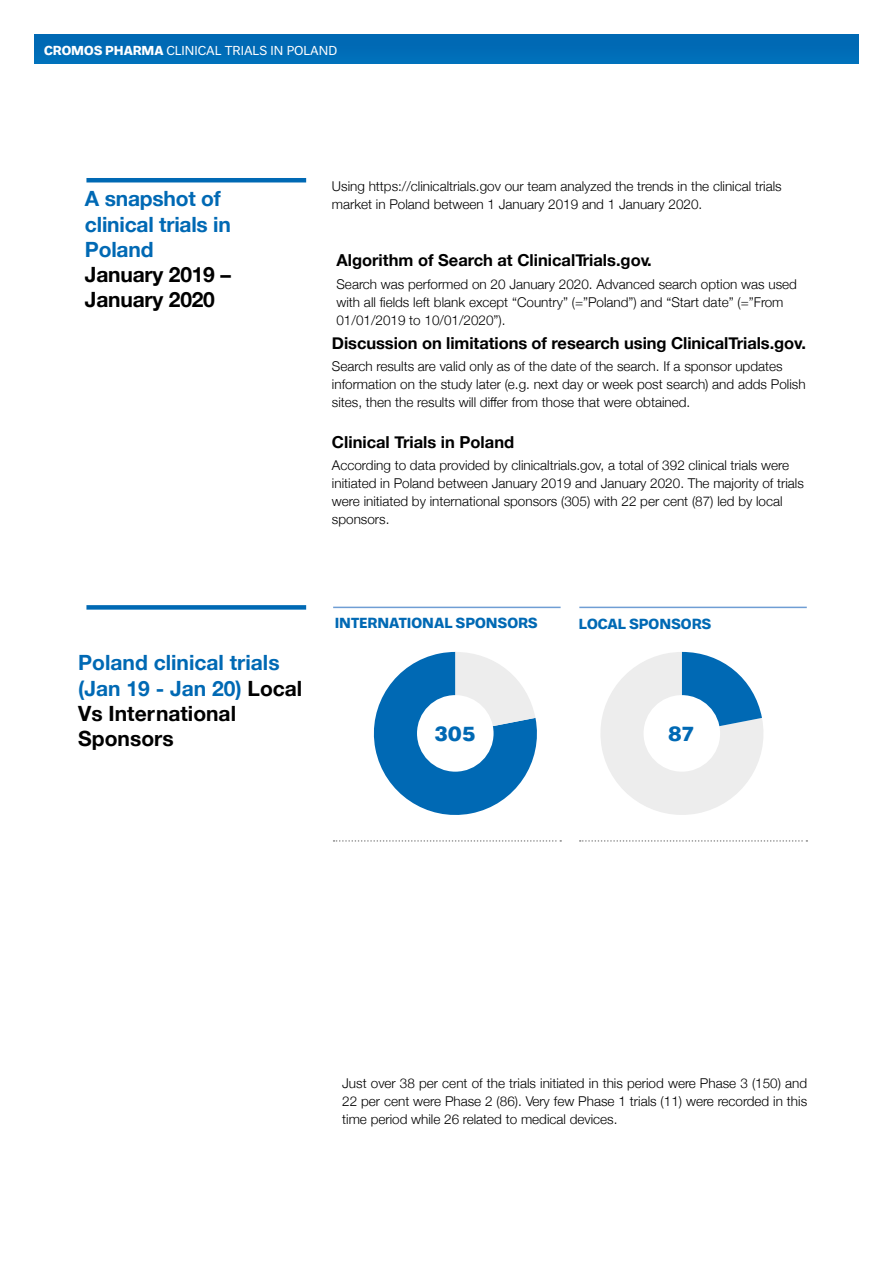
<style>
.page{position:relative;width:893px;height:1263px;background:#fff}
.page>*{position:absolute;margin:0;border:0;box-sizing:border-box;transform-origin:0 0}
.t1{font:700 21px/25.2px "Helvetica Neue";color:#0069b4}
.t2{font:700 21px/25.2px "Helvetica Neue";letter-spacing:-.01em;color:#000}
.t3{font:700 21px "Neutral BP";color:#0069b4}
.t4{font:700 16.5px "Helvetica Neue";letter-spacing:-.005em;color:#000}
.t5{font:300 13.5px/18px "Helvetica Neue";color:#000}
.t6{font:700 13.5px "Neutral BP";color:#0069b4}
.t7{font:12px "Neutral BP";color:#fff}
.s1{font-weight:700}
.s2{color:#000}
</style>
<div class="page">
<svg style="left:373px;top:652px;width:164px;height:163px"></svg>
<div style="left:417px;top:695px;width:77px;height:77px;background:#fff;border-radius:50%"></div>
<svg style="left:601px;top:652px;width:162px;height:163px"></svg>
<div style="left:644px;top:695px;width:76px;height:77px;background:#fff;border-radius:50%"></div>
<hr style="left:86px;top:178px;width:220px;height:4px;background:#0069b4">
<div style="left:86px;top:605px;width:220px;height:5px;background:#0069b4"></div>
<div style="left:34px;top:35px;width:825px;height:28px;background:#006ab5"></div>
<svg style="left:334px;top:840px;width:227px;height:2px"></svg>
<svg style="left:580px;top:840px;width:227px;height:2px"></svg>
<hr style="left:333px;top:607px;width:228px;height:1px;background:#6f9ed4">
<hr style="left:579px;top:607px;width:228px;height:1px;background:#6f9ed4">
<p class="t7" style="left:44px;top:41px;width:295px"><span class="s1">CROMOS PHARMA</span> CLINICAL TRIALS IN POLAND</p>
<h1 class="t1" style="left:85px;top:187px;width:147px">A snapshot of clinical trials in<br>Poland</h1>
<h1 class="t2" style="left:85px;top:262px;width:147px">January 2019 –<br>January 2020</h1>
<p class="t5" style="left:332px;top:176px;width:451px">Using https://clinicaltrials.gov our team analyzed the trends in the clinical trials market in Poland between 1 January 2019 and 1 January 2020.</p>
<p class="t4" style="left:336px;top:250px;width:317px">Algorithm of Search at ClinicalTrials.gov.</p>
<p class="t5" style="left:336px;top:275px;width:462px">Search was performed on 20 January 2020. Advanced search option was used with all fields left blank except “Country” (=”Poland”) and “Start date” (=”From<br>01/01/2019 to 10/01/2020”).</p>
<p class="t4" style="left:332px;top:330px;width:476px">Discussion on limitations of research using ClinicalTrials.gov.</p>
<p class="t5" style="left:332px;top:356px;width:475px">Search results are valid only as of the date of the search. If a sponsor updates information on the study later (e.g. next day or week post search) and adds Polish sites, then the results will differ from those that were obtained.</p>
<p class="t4" style="left:332px;top:429px;width:184px">Clinical Trials in Poland</p>
<p class="t5" style="left:332px;top:455px;width:473px">According to data provided by clinicaltrials.gov, a total of 392 clinical trials were initiated in Poland between January 2019 and January 2020. The majority of trials were initiated by international sponsors (305) with 22 per cent (87) led by local sponsors.</p>
<h1 class="t1" style="left:78px;top:650px;width:226px">Poland clinical trials (Jan 19 - Jan 20) <span class="s2">Local<br>Vs International<br>Sponsors</span></h1>
<p class="t6" style="left:335px;top:612px;width:205px">INTERNATIONAL SPONSORS</p>
<p class="t6" style="left:579px;top:612px;width:134px">LOCAL SPONSORS</p>
<h1 class="t3" style="left:434px;top:716px;width:43px">305</h1>
<h1 class="t3" style="left:668px;top:716px;width:28px">87</h1>
<p class="t5" style="left:342px;top:1073px;width:466px;text-align:justify">Just over 38 per cent of the trials initiated in this period were Phase 3 (150) and 22 per cent were Phase 2 (86). Very few Phase 1 trials (11) were recorded in this time period while 26 related to medical devices.</p>
</div>
